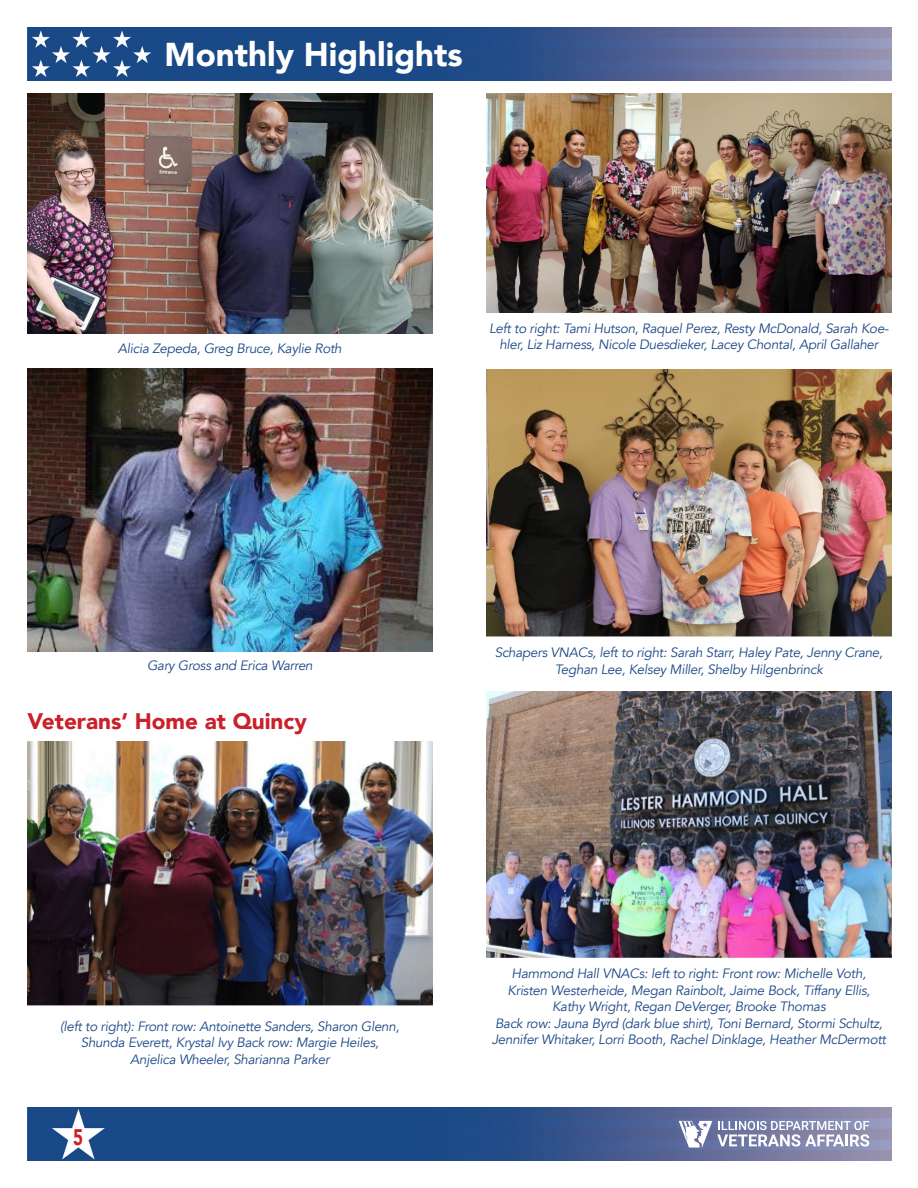
<style>
.page{position:relative;width:918px;height:1188px;background:#fff}
.page>*{position:absolute;margin:0;border:0;box-sizing:border-box;transform-origin:0 0}
.t1{font:900 33px "Avenir";color:#fff}
.t2{font:900 22.5px "Avenir";color:#c92029}
.t3{font:900 22.5px "Avenir";color:#c92029;scale:.75 1}
.t4{font:italic 13.5px/16.5px "Avenir";letter-spacing:-.02em;color:#1c4887;text-align:center}
</style>
<div class="page">
<img style="left:27px;top:1107px;width:864px;height:54px">
<img style="left:27px;top:27px;width:864px;height:53px">
<svg style="left:679px;top:1121px;width:190px;height:27px"></svg>
<img style="left:27px;top:93px;width:405px;height:241px">
<img style="left:486px;top:93px;width:405px;height:220px">
<img style="left:27px;top:369px;width:405px;height:283px">
<img style="left:486px;top:369px;width:405px;height:269px">
<img style="left:27px;top:741px;width:405px;height:265px">
<img style="left:486px;top:692px;width:405px;height:266px">
<p class="t1" style="left:165px;top:26px;width:300px">Monthly Highlights</p>
<p class="t4" style="left:118px;top:340px;width:225px">Alicia Zepeda, Greg Bruce, Kaylie Roth</p>
<p class="t4" style="left:489px;top:320px;width:401px">Left to right: Tami Hutson, Raquel Perez, Resty McDonald, Sarah Koe&shy;hler, Liz Harness, Nicole Duesdieker, Lacey Chontal, April Gallaher</p>
<p class="t4" style="left:147px;top:657px;width:167px">Gary Gross and Erica Warren</p>
<p class="t2" style="left:27px;top:702px;width:281px">Veterans’ Home at Quincy</p>
<p class="t4" style="left:60px;top:1018px;width:341px">(left to right): Front row: Antoinette Sanders, Sharon Glenn,<br>Shunda Everett, Krystal Ivy Back row: Margie Heiles,<br>Anjelica Wheeler, Sharianna Parker</p>
<p class="t3" style="left:73px;top:1118px;width:15px">5</p>
<p class="t4" style="left:495px;top:645px;width:390px">Schapers VNACs, left to right: Sarah Starr, Haley Pate, Jenny Crane,<br>Teghan Lee, Kelsey Miller, Shelby Hilgenbrinck</p>
<p class="t4" style="left:508px;top:965px;width:364px">Hammond Hall VNACs: left to right: Front row: Michelle Voth,<br>Kristen Westerheide, Megan Rainbolt, Jaime Bock, Tiffany Ellis,<br>Kathy Wright, Regan DeVerger, Brooke Thomas</p>
<p class="t4" style="left:492px;top:1015px;width:396px;text-align:left">Back row: Jauna Byrd (dark blue shirt), Toni Bernard, Stormi Schultz,<br>Jennifer Whitaker, Lorri Booth, Rachel Dinklage, Heather McDermott</p>
</div>
